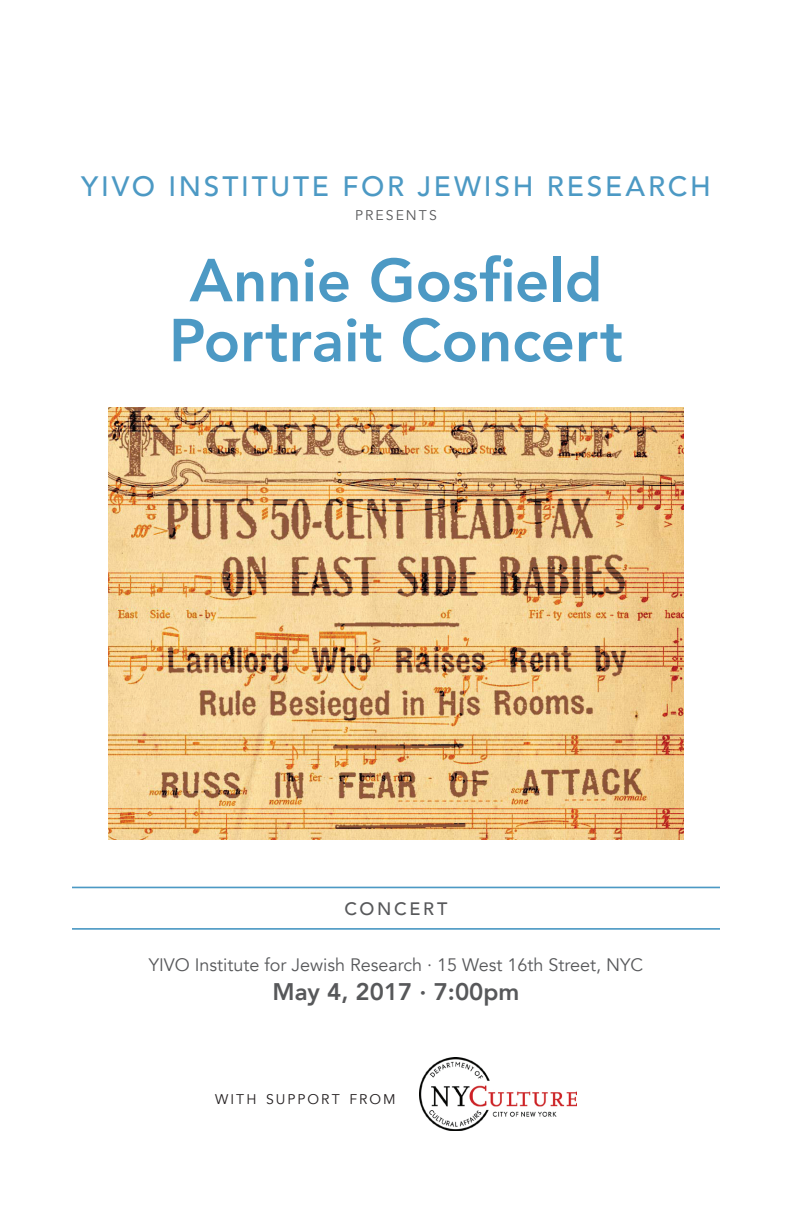
<style>
.page{position:relative;width:792px;height:1224px;background:#fff}
.page>*{position:absolute;margin:0;border:0;box-sizing:border-box;transform-origin:0 0}
.t1{font:800 60px/60px "Avenir";color:#4c99c4;text-align:center}
.t2{font:500 28px "Avenir";letter-spacing:.095em;color:#4c99c4}
.t3{font:800 24px "Avenir";color:#57585a}
.t4{font:18px "Avenir";color:#57585a}
.t5{font:500 18px "Avenir";letter-spacing:.145em;color:#57585a}
.t6{font:14px "Avenir";letter-spacing:.15em;color:#231f20}
.t7{font:14px "Avenir";letter-spacing:.145em;color:#57585a}
</style>
<div class="page">
<hr style="left:72px;top:887px;width:648px;height:1px;background:#4c99c4">
<hr style="left:72px;top:928px;width:648px;height:2px;background:#4c99c4">
<img style="left:108px;top:408px;width:576px;height:432px">
<img style="left:420px;top:1058px;width:157px;height:73px">
<h2 class="t2" style="left:81px;top:163px;width:631px">YIVO INSTITUTE FOR JEWISH RESEARCH</h2>
<p class="t7" style="left:355px;top:207px;width:83px">PRESENTS</p>
<h1 class="t1" style="left:169px;top:247px;width:456px">Annie Gosfield<br>Portrait Concert</h1>
<p class="t5" style="left:345px;top:893px;width:104px">CONCERT</p>
<p class="t4" style="left:149px;top:954px;width:496px">YIVO Institute for Jewish Research · 15 West 16th Street, NYC</p>
<h3 class="t3" style="left:273px;top:970px;width:248px">May 4, 2017 · 7:00pm</h3>
<p class="t6" style="left:215px;top:1091px;width:182px">WITH SUPPORT FROM</p>
</div>
